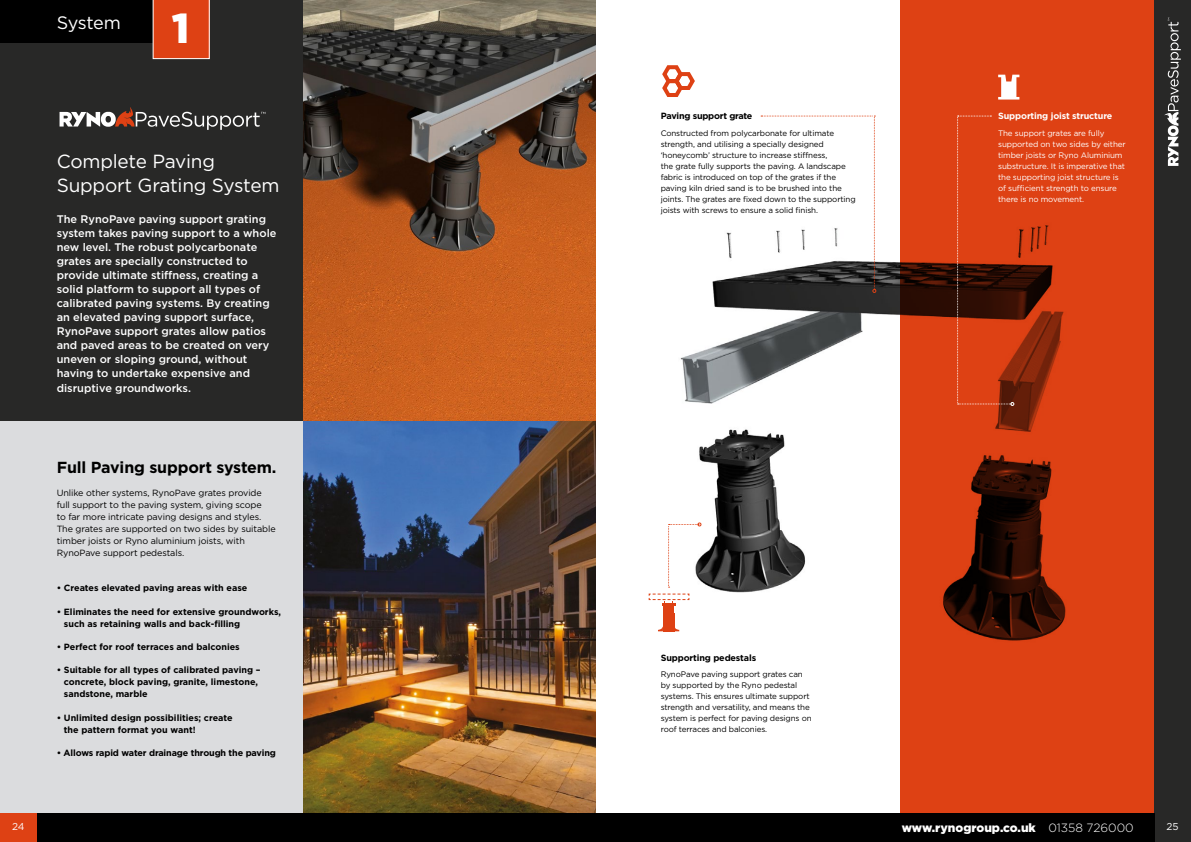
<style>
.page{position:relative;width:1191px;height:842px;background:#fff}
.page>*{position:absolute;margin:0;border:0;box-sizing:border-box;transform-origin:0 0}
.t1{font:900 41.9px "Gotham";color:#fff}
.t2{font:19px/24px "Gotham";letter-spacing:-.01em;color:#fff}
.t3{font:18px "Gotham";letter-spacing:-.025em;color:#fff}
.t4{font:700 16px "Gotham";letter-spacing:-.01em;color:#000}
.t5{font:900 12px "Gotham";color:#fff}
.t6{font:500 11px/14px "Gotham";color:#fff}
.t7{font:10px "Gotham";color:#fff}
.t8{font:700 9px/12px "Gotham";color:#000}
.t9{font:9px/12px "Gotham";letter-spacing:-.01em;color:#000}
.t10{font:700 9px "Gotham";letter-spacing:-.015em;color:#fff}
.t11{font:700 9px "Gotham";letter-spacing:-.025em;color:#000}
.t12{font:8px/11px "Gotham";letter-spacing:-.015em;color:#000}
.t13{font:8px/11px "Gotham";letter-spacing:-.015em;color:#fff}
.s1{font-weight:300}
</style>
<div class="page">
<div style="left:0;top:44px;width:349px;height:377px;background:#282827"></div>
<div style="left:0;top:0;width:153px;height:43px;background:#000"></div>
<div style="left:153px;top:0;width:196px;height:67px;background:#282827"></div>
<div style="left:0;top:421px;width:397px;height:421px;background:#dbdcde"></div>
<div style="left:1154px;top:0;width:37px;height:842px;background:#282827"></div>
<div style="left:900px;top:0;width:254px;height:421px;background:#de4114"></div>
<div style="left:900px;top:421px;width:254px;height:421px;background:#de4114"></div>
<img style="left:303px;top:0;width:292px;height:421px">
<img style="left:303px;top:421px;width:292px;height:393px">
<img style="left:658px;top:225px;width:408px;height:416px">
<svg style="left:998px;top:75px;width:21px;height:25px"></svg>
<svg style="left:761px;top:116px;width:115px;height:177px"></svg>
<svg style="left:957px;top:116px;width:57px;height:290px"></svg>
<div style="left:153px;top:0;width:57px;height:59px;background:#de4114"></div>
<div style="left:34px;top:814px;width:1120px;height:28px;background:#000"></div>
<div style="left:0;top:814px;width:37px;height:28px;background:#de4114"></div>
<svg style="left:662px;top:65px;width:33px;height:32px"></svg>
<svg style="left:658px;top:626px;width:5px;height:5px"></svg>
<svg style="left:674px;top:626px;width:5px;height:5px"></svg>
<div style="left:663px;top:613px;width:11px;height:18px;background:#de4114"></div>
<div style="left:663px;top:605px;width:10px;height:18px;background:#de4114"></div>
<svg style="left:648px;top:523px;width:53px;height:82px"></svg>
<svg style="left:1164px;top:18px;width:16px;height:148px"></svg>
<svg style="left:60px;top:107px;width:205px;height:23px"></svg>
<h3 class="t3" style="left:57px;top:11px;width:66px">System</h3>
<h1 class="t1" style="left:172px;top:-1px;width:19px">1</h1>
<h2 class="t2" style="left:57px;top:149px;width:224px">Complete Paving<br>Support Grating System</h2>
<p class="t6" style="left:57px;top:212px;width:221px">The RynoPave paving support grating system takes paving support to a whole new level. The robust polycarbonate grates are specially constructed to provide ultimate stiffness, creating a solid platform to support all types of calibrated paving systems. By creating an elevated paving support surface, RynoPave support grates allow patios and paved areas to be created on very uneven or sloping ground, without having to undertake expensive and</p>
<h3 class="t6" style="left:57px;top:381px;width:136px">disruptive groundworks.</h3>
<h3 class="t4" style="left:57px;top:456px;width:221px">Full Paving support system.</h3>
<p class="t9" style="left:57px;top:486px;width:220px">Unlike other systems, RynoPave grates provide full support to the paving system, giving scope<br>to far more intricate paving designs and styles.<br>The grates are supported on two sides by suitable timber joists or Ryno aluminium joists, with RynoPave support pedestals.</p>
<p class="t8" style="left:57px;top:582px;width:192px">• Creates elevated paving areas with ease</p>
<p class="t8" style="left:64px;top:605px;width:219px;text-indent:-7px">• Eliminates the need for extensive groundworks, such as retaining walls and back-filling</p>
<p class="t8" style="left:57px;top:641px;width:185px">• Perfect for roof terraces and balconies</p>
<p class="t8" style="left:64px;top:664px;width:198px;text-indent:-7px">• Suitable for all types of calibrated paving – concrete, block paving, granite, limestone, sandstone, marble</p>
<p class="t8" style="left:64px;top:711px;width:170px;text-indent:-7px">• Unlimited design possibilities; create the pattern format you want!</p>
<p class="t8" style="left:57px;top:747px;width:221px">• Allows rapid water drainage through the paving</p>
<p class="t11" style="left:660px;top:110px;width:93px">Paving support grate</p>
<p class="t12" style="left:660px;top:127px;width:196px">Constructed from polycarbonate for ultimate strength, and utilising a specially designed ‘honeycomb’ structure to increase stiffness,<br>the grate fully supports the paving. A landscape fabric is introduced on top of the grates if the paving kiln dried sand is to be brushed into the joints. The grates are fixed down to the supporting joists with screws to ensure a solid finish.</p>
<p class="t10" style="left:998px;top:110px;width:116px">Supporting joist structure</p>
<p class="t13" style="left:998px;top:127px;width:129px">The support grates are fully supported on two sides by either timber joists or Ryno Aluminium substructure. It is imperative that the supporting joist structure is of sufficient strength to ensure there is no movement.</p>
<p class="t8" style="left:660px;top:651px;width:97px">Supporting pedestals</p>
<p class="t12" style="left:660px;top:669px;width:152px">RynoPave paving support grates can by supported by the Ryno pedestal systems. This ensures ultimate support strength and versatility, and means the system is perfect for paving designs on roof terraces and balconies.</p>
<p class="t7" style="left:12px;top:820px;width:14px">24</p>
<h3 class="t5" style="left:901px;top:819px;width:233px">www.rynogroup.co.uk <span class="s1">01358 726000</span></h3>
<p class="t7" style="left:1166px;top:820px;width:14px">25</p>
</div>
